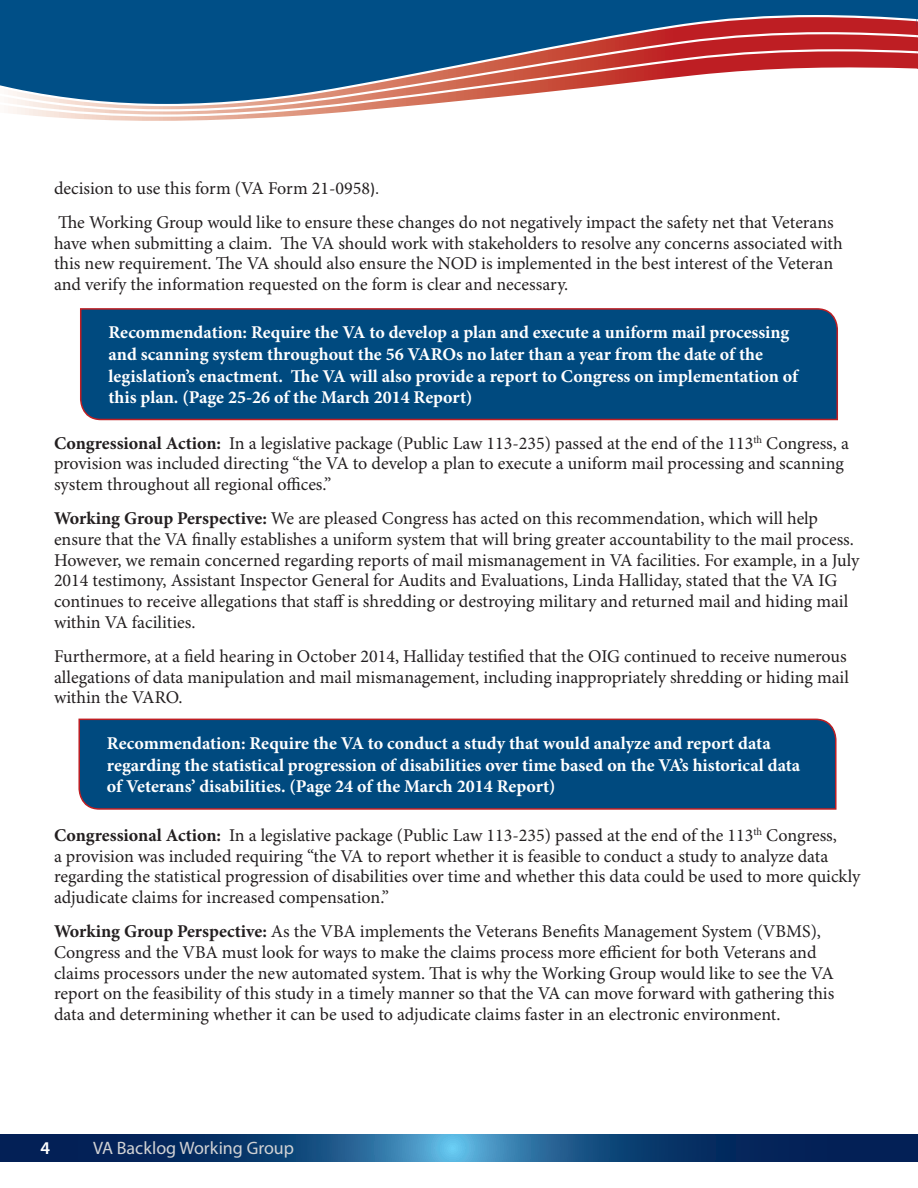
<style>
.page{position:relative;width:918px;height:1188px;background:#fff}
.page>*{position:absolute;margin:0;border:0;box-sizing:border-box;transform-origin:0 0}
.t1{font:18px/20.7px "Minion Pro";letter-spacing:-.005em;color:#231f20}
.Endnote_text{font:700 18px/21.6px "Minion Pro";color:#fff}
.t2{font:18px "Myriad Pro";color:#d1d2d4}
.t3{font:600 18px "Myriad Pro";color:#fff}
.s1{font-family:"Calibri";font-size:16.5px}
.s2{font-weight:700}
</style>
<div class="page">
<div style="left:0;top:0;width:916px;height:15px;background:#004f87"></div>
<svg style="left:53px;top:117px;width:222px;height:4px"></svg>
<svg style="left:0;top:15px;width:916px;height:17px;background:#2e4c78"></svg>
<svg style="left:8px;top:111px;width:346px;height:6px"></svg>
<svg style="left:0;top:32px;width:916px;height:79px"></svg>
<svg style="left:916px;top:0;width:2px;height:69px"></svg>
<svg style="left:0;top:1134px;width:918px;height:27px;background:#154578"></svg>
<div style="left:80px;top:308px;width:758px;height:113px;background:#004a7f"></div>
<div style="left:78px;top:718px;width:759px;height:92px;background:#004a7f"></div>
<p class="t1" style="left:54px;top:178px;width:327px">decision to use this form (VA Form 21-0958<span class="s1">).</span></p>
<p class="t1" style="left:54px;top:213px;width:790px">The Working Group would like to ensure these changes do not negatively impact the safety net that Veterans have when submitting a claim. The VA should work with stakeholders to resolve any concerns associated with this new requirement. The VA should also ensure the NOD is implemented in the best interest of the Veteran and verify the information requested on the form is clear and necessary.</p>
<p class="Endnote_text" style="left:108px;top:323px;width:691px">Recommendation: Require the VA to develop a plan and execute a uniform mail processing and scanning system throughout the 56 VAROs no later than a year from the date of the legislation’s enactment. The VA will also provide a report to Congress on implementation of this plan. (Page 25-26 of the March 2014 Report)</p>
<p class="t1" style="left:54px;top:433px;width:796px"><span class="s2">Congressional Action:</span> In a legislative package (Public Law 113-235) passed at the end of the 113<sup>th</sup> Congress, a provision was included directing “the VA to develop a plan to execute a uniform mail processing and scanning system throughout all regional offices.”</p>
<p class="t1" style="left:54px;top:509px;width:807px"><span class="s2">Working Group Perspective:</span> We are pleased Congress has acted on this recommendation, which will help ensure that the VA finally establishes a uniform system that will bring greater accountability to the mail process.<br>However, we remain concerned regarding reports of mail mismanagement in VA facilities. For example, in a July 2014 testimony, Assistant Inspector General for Audits and Evaluations, Linda Halliday, stated that the VA IG continues to receive allegations that staff is shredding or destroying military and returned mail and hiding mail within VA facilities.</p>
<p class="t1" style="left:54px;top:646px;width:796px">Furthermore, at a field hearing in October 2014, Halliday testified that the OIG continued to receive numerous allegations of data manipulation and mail mismanagement, including inappropriately shredding or hiding mail within the VARO.</p>
<p class="Endnote_text" style="left:107px;top:733px;width:695px">Recommendation: Require the VA to conduct a study that would analyze and report data regarding the statistical progression of disabilities over time based on the VA’s historical data of Veterans’ disabilities. (Page 24 of the March 2014 Report)</p>
<p class="t1" style="left:54px;top:826px;width:808px"><span class="s2">Congressional Action:</span> In a legislative package (Public Law 113-235) passed at the end of the 113<sup>th</sup> Congress,<br>a provision was included requiring “the VA to report whether it is feasible to conduct a study to analyze data regarding the statistical progression of disabilities over time and whether this data could be used to more quickly adjudicate claims for increased compensation.”</p>
<p class="t1" style="left:54px;top:922px;width:782px"><span class="s2">Working Group Perspective:</span> As the VBA implements the Veterans Benefits Management System (VBMS), Congress and the VBA must look for ways to make the claims process more efficient for both Veterans and claims processors under the new automated system. That is why the Working Group would like to see the VA report on the feasibility of this study in a timely manner so that the VA can move forward with gathering this data and determining whether it can be used to adjudicate claims faster in an electronic environment.</p>
<p class="t3" style="left:40px;top:1137px;width:11px">4</p>
<p class="t2" style="left:93px;top:1137px;width:203px">VA Backlog Working Group</p>
</div>
